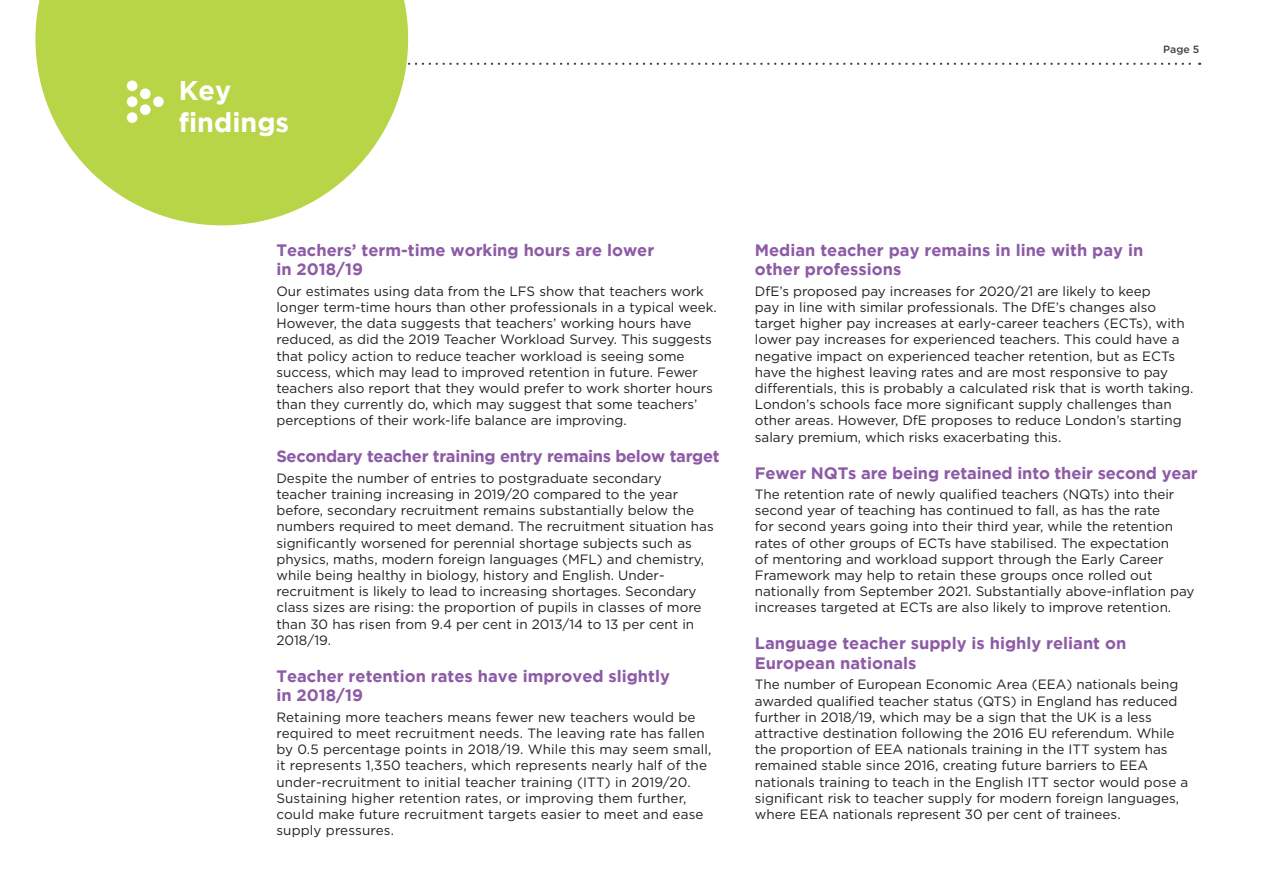
<style>
.page{position:relative;width:1263px;height:893px;background:#fff}
.page>*{position:absolute;margin:0;border:0;box-sizing:border-box;transform-origin:0 0}
.Heading{font:700 27px/32.4px "Gotham";color:#fff}
.Key_finding_heading{font:700 16.5px/19.8px "Gotham";color:#8d5ba6}
.Key_finding_heading-2{font:700 16.5px "Gotham";letter-spacing:-.02em;color:#8d5ba6}
.Text{font:13.5px/16.2px "Gotham";color:#231f20}
.t1{font:500 10.5px "Gotham";color:#3e3e3f}
</style>
<div class="page">
<svg style="left:408px;top:63px;width:792px;height:2px"></svg>
<svg style="left:35px;top:0;width:373px;height:225px;fill:#b8d548"></svg>
<div style="left:153px;top:96px;width:11px;height:11px;background:#fff;border-radius:50%"></div>
<div style="left:140px;top:88px;width:11px;height:11px;background:#fff;border-radius:50%"></div>
<div style="left:140px;top:104px;width:11px;height:11px;background:#fff;border-radius:50%"></div>
<div style="left:127px;top:80px;width:10px;height:11px;background:#fff;border-radius:50%"></div>
<div style="left:127px;top:96px;width:10px;height:11px;background:#fff;border-radius:50%"></div>
<div style="left:127px;top:112px;width:10px;height:11px;background:#fff;border-radius:50%"></div>
<p class="Heading" style="left:179px;top:73px;width:112px">Key findings</p>
<p class="t1" style="left:1163px;top:42px;width:38px">Page 5</p>
<p class="Key_finding_heading" style="left:276px;top:239px;width:379px">Teachers’ term-time working hours are lower in 2018/19</p>
<p class="Text" style="left:276px;top:283px;width:442px">Our estimates using data from the LFS show that teachers work longer term-time hours than other professionals in a typical week.<br>However, the data suggests that teachers’ working hours have reduced, as did the 2019 Teacher Workload Survey. This suggests that policy action to reduce teacher workload is seeing some success, which may lead to improved retention in future. Fewer teachers also report that they would prefer to work shorter hours than they currently do, which may suggest that some teachers’ perceptions of their work-life balance are improving.</p>
<p class="Key_finding_heading-2" style="left:276px;top:447px;width:445px">Secondary teacher training entry remains below target</p>
<p class="Text" style="left:276px;top:470px;width:439px">Despite the number of entries to postgraduate secondary teacher training increasing in 2019/20 compared to the year before, secondary recruitment remains substantially below the numbers required to meet demand. The recruitment situation has significantly worsened for perennial shortage subjects such as physics, maths, modern foreign languages (MFL) and chemistry, while being healthy in biology, history and English. Under&shy;recruitment is likely to lead to increasing shortages. Secondary class sizes are rising: the proportion of pupils in classes of more than 30 has risen from 9.4 per cent in 2013/14 to 13 per cent in 2018/19.</p>
<p class="Key_finding_heading" style="left:276px;top:665px;width:395px">Teacher retention rates have improved slightly in 2018/19</p>
<p class="Text" style="left:276px;top:709px;width:436px">Retaining more teachers means fewer new teachers would be required to meet recruitment needs. The leaving rate has fallen by 0.5 percentage points in 2018/19. While this may seem small, it represents 1,350 teachers, which represents nearly half of the under-recruitment to initial teacher training (ITT) in 2019/20.<br>Sustaining higher retention rates, or improving them further, could make future recruitment targets easier to meet and ease supply pressures.</p>
<p class="Key_finding_heading" style="left:755px;top:239px;width:390px">Median teacher pay remains in line with pay in other professions</p>
<p class="Text" style="left:755px;top:283px;width:440px">DfE’s proposed pay increases for 2020/21 are likely to keep<br>pay in line with similar professionals. The DfE’s changes also target higher pay increases at early-career teachers (ECTs), with lower pay increases for experienced teachers. This could have a negative impact on experienced teacher retention, but as ECTs have the highest leaving rates and are most responsive to pay differentials, this is probably a calculated risk that is worth taking.<br>London’s schools face more significant supply challenges than other areas. However, DfE proposes to reduce London’s starting salary premium, which risks exacerbating this.</p>
<p class="Key_finding_heading" style="left:755px;top:462px;width:445px">Fewer NQTs are being retained into their second year</p>
<p class="Text" style="left:755px;top:486px;width:441px">The retention rate of newly qualified teachers (NQTs) into their second year of teaching has continued to fall, as has the rate<br>for second years going into their third year, while the retention rates of other groups of ECTs have stabilised. The expectation<br>of mentoring and workload support through the Early Career Framework may help to retain these groups once rolled out nationally from September 2021. Substantially above-inflation pay increases targeted at ECTs are also likely to improve retention.</p>
<p class="Key_finding_heading" style="left:755px;top:633px;width:373px">Language teacher supply is highly reliant on<br>European nationals</p>
<p class="Text" style="left:755px;top:676px;width:435px">The number of European Economic Area (EEA) nationals being awarded qualified teacher status (QTS) in England has reduced further in 2018/19, which may be a sign that the UK is a less attractive destination following the 2016 EU referendum. While the proportion of EEA nationals training in the ITT system has remained stable since 2016, creating future barriers to EEA nationals training to teach in the English ITT sector would pose a significant risk to teacher supply for modern foreign languages, where EEA nationals represent 30 per cent of trainees.</p>
</div>
